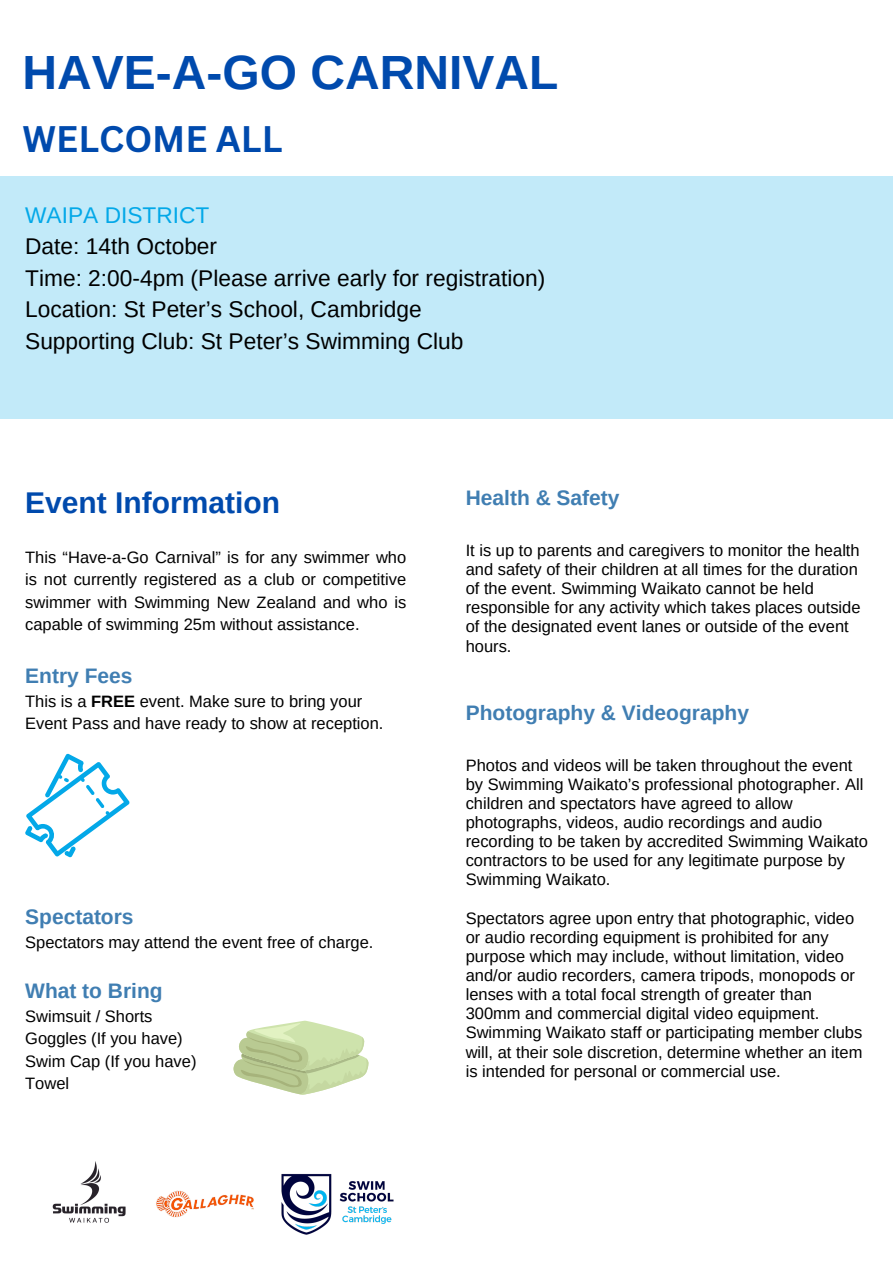
<style>
.page{position:relative;width:893px;height:1264px;background:#fff}
.page>*{position:absolute;margin:0;border:0;box-sizing:border-box;transform-origin:0 0}
.t1{font:700 48px "Arimo";color:#004aad}
.t2{font:700 36px "Canva Sans";color:#004aad}
.t3{font:700 30px "Arimo";color:#004aad}
.t4{font:22.65px "Arimo";color:#000}
.t5{font:22.65px "Arimo";color:#03a8e8}
.t6{font:700 21px "Arimo";color:#407eb2}
.t7{font:16.5px/19px "Arimo";color:#000}
.s1{font-weight:700}
</style>
<div class="page">
<div style="left:0;top:176px;width:892px;height:242px;background:#c2eaf9"></div>
<svg style="left:25px;top:753px;width:105px;height:104px"></svg>
<svg style="left:233px;top:1020px;width:135px;height:75px"></svg>
<img style="left:52px;top:1161px;width:74px;height:62px">
<img style="left:156px;top:1190px;width:98px;height:28px">
<img style="left:281px;top:1174px;width:113px;height:61px">
<p class="t1" style="left:23px;top:46px;width:537px">HAVE-A-GO CARNIVAL</p>
<p class="t2" style="left:23px;top:113px;width:261px">WELCOME ALL</p>
<p class="t5" style="left:25px;top:202px;width:186px">WAIPA DISTRICT</p>
<p class="t4" style="left:25px;top:234px;width:193px">Date: 14th October</p>
<p class="t4" style="left:25px;top:265px;width:521px">Time: 2:00-4pm (Please arrive early for registration)</p>
<p class="t4" style="left:25px;top:297px;width:398px">Location: St Peter’s School, Cambridge</p>
<p class="t4" style="left:25px;top:328px;width:439px">Supporting Club: St Peter’s Swimming Club</p>
<p class="t3" style="left:25px;top:486px;width:256px">Event Information</p>
<p class="t7" style="left:25px;top:546px;width:382px;line-height:22.5px;text-align:justify">This “Have-a-Go Carnival” is for any swimmer who is not currently registered as a club or competitive swimmer with Swimming New Zealand and who is capable of swimming 25m without assistance.</p>
<p class="t6" style="left:25px;top:664px;width:109px">Entry Fees</p>
<p class="t7" style="left:25px;top:690px;width:360px;line-height:22.5px">This is a <span class="s1">FREE</span> event. Make sure to bring your<br>Event Pass and have ready to show at reception.</p>
<p class="t6" style="left:25px;top:904px;width:110px">Spectators</p>
<p class="t7" style="left:25px;top:932px;width:349px">Spectators may attend the event free of charge.</p>
<p class="t6" style="left:25px;top:979px;width:139px">What to Bring</p>
<p class="t7" style="left:25px;top:1006px;width:129px">Swimsuit / Shorts</p>
<p class="t7" style="left:25px;top:1028px;width:159px">Goggles (If you have)</p>
<p class="t7" style="left:25px;top:1051px;width:173px">Swim Cap (If you have)</p>
<p class="t7" style="left:25px;top:1073px;width:45px">Towel</p>
<p class="t6" style="left:465px;top:486px;width:155px">Health &amp; Safety</p>
<p class="t7" style="left:465px;top:540px;width:396px">It is up to parents and caregivers to monitor the health and safety of their children at all times for the duration of the event. Swimming Waikato cannot be held responsible for any activity which takes places outside of the designated event lanes or outside of the event hours.</p>
<p class="t6" style="left:465px;top:701px;width:285px">Photography &amp; Videography</p>
<p class="t7" style="left:465px;top:755px;width:403px">Photos and videos will be taken throughout the event by Swimming Waikato’s professional photographer. All children and spectators have agreed to allow photographs, videos, audio recordings and audio recording to be taken by accredited Swimming Waikato contractors to be used for any legitimate purpose by Swimming Waikato.</p>
<p class="t7" style="left:465px;top:908px;width:398px">Spectators agree upon entry that photographic, video or audio recording equipment is prohibited for any purpose which may include, without limitation, video and/or audio recorders, camera tripods, monopods or lenses with a total focal strength of greater than 300mm and commercial digital video equipment.<br>Swimming Waikato staff or participating member clubs will, at their sole discretion, determine whether an item is intended for personal or commercial use.</p>
</div>
